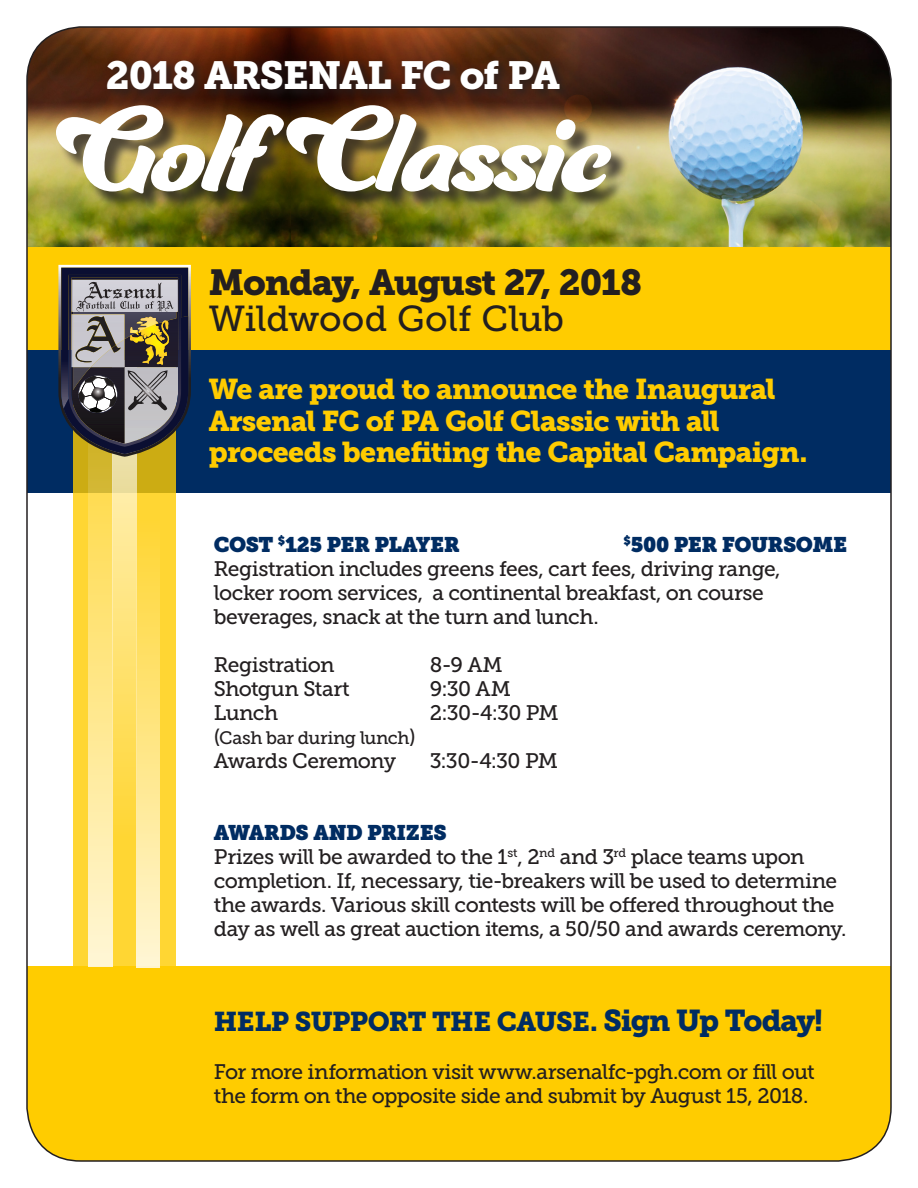
<style>
.page{position:relative;width:918px;height:1188px;background:#fff}
.page>*{position:absolute;margin:0;border:0;box-sizing:border-box;transform-origin:0 0}
.t1{font:129px "Ganache";letter-spacing:-.03em;color:#fff}
.t2{font:39px "Museo Slab 900";letter-spacing:-.025em;color:#fff}
.t3{font:36px "Museo Slab 900";letter-spacing:-.03em;color:#231f20}
.t4{font:36px "Museo Slab 500";letter-spacing:-.01em;color:#231f20}
.t5{font:28.5px/31.5px "Museo Slab 900";letter-spacing:-.025em;color:#fc0}
.t6{font:27px "Museo Slab 900";letter-spacing:-.025em;color:#002c62}
.t7{font:21px/24px "Museo Slab 500";letter-spacing:-.03em;color:#231f20}
.t8{font:21px "Museo Slab";letter-spacing:-.02em;color:#002c62}
.t9{font:18px "Museo Slab 500";letter-spacing:-.02em;color:#231f20}
.s1{font-size:21px}
.s2{font-size:30px}
</style>
<div class="page">
<img style="left:26px;top:26px;width:866px;height:1136px">
<p class="t2" style="left:106px;top:53px;width:456px">2018 ARSENAL FC of PA</p>
<p class="t1" style="left:56px;top:70px;width:556px">Golf Classic</p>
<p class="t3" style="left:209px;top:262px;width:435px">Monday, August 27, 2018</p>
<p class="t4" style="left:209px;top:299px;width:357px">Wildwood Golf Club</p>
<p class="t5" style="left:209px;top:374px;width:600px">We are proud to announce the Inaugural<br>Arsenal FC of PA Golf Classic with all proceeds benefiting the Capital Campaign.</p>
<p class="t8" style="left:214px;top:532px;width:247px">COST <sup>$</sup>125 PER PLAYER</p>
<p class="t8" style="left:624px;top:532px;width:225px"><sup>$</sup>500 PER FOURSOME</p>
<p class="t7" style="left:214px;top:557px;width:568px">Registration includes greens fees, cart fees, driving range, locker room services, a continental breakfast, on course beverages, snack at the turn and lunch.</p>
<p class="t7" style="left:214px;top:653px;width:122px">Registration</p>
<p class="t7" style="left:430px;top:653px;width:74px">8-9 AM</p>
<p class="t7" style="left:214px;top:677px;width:137px">Shotgun Start</p>
<p class="t7" style="left:430px;top:677px;width:83px">9:30 AM</p>
<p class="t7" style="left:214px;top:701px;width:66px">Lunch</p>
<p class="t7" style="left:430px;top:701px;width:130px">2:30-4:30 PM</p>
<p class="t9" style="left:214px;top:728px;width:203px"><span class="s1">(</span>Cash bar during lunch<span class="s1">)</span></p>
<p class="t7" style="left:214px;top:749px;width:184px">Awards Ceremony</p>
<p class="t7" style="left:430px;top:749px;width:129px">3:30-4:30 PM</p>
<p class="t8" style="left:214px;top:820px;width:234px">AWARDS AND PRIZES</p>
<p class="t7" style="left:214px;top:845px;width:634px">Prizes will be awarded to the 1<sup>st</sup>, 2<sup>nd</sup> and 3<sup>rd</sup> place teams upon completion. If, necessary, tie-breakers will be used to determine the awards. Various skill contests will be offered throughout the day as well as great auction items, a 50/50 and awards ceremony.</p>
<p class="t6" style="left:214px;top:1006px;width:610px">HELP SUPPORT THE CAUSE. <span class="s2">Sign Up Today!</span></p>
<p class="t7" style="left:214px;top:1060px;width:602px">For more information visit www.arsenalfc-pgh.com or fill out the form on the opposite side and submit by August 15, 2018.</p>
</div>
